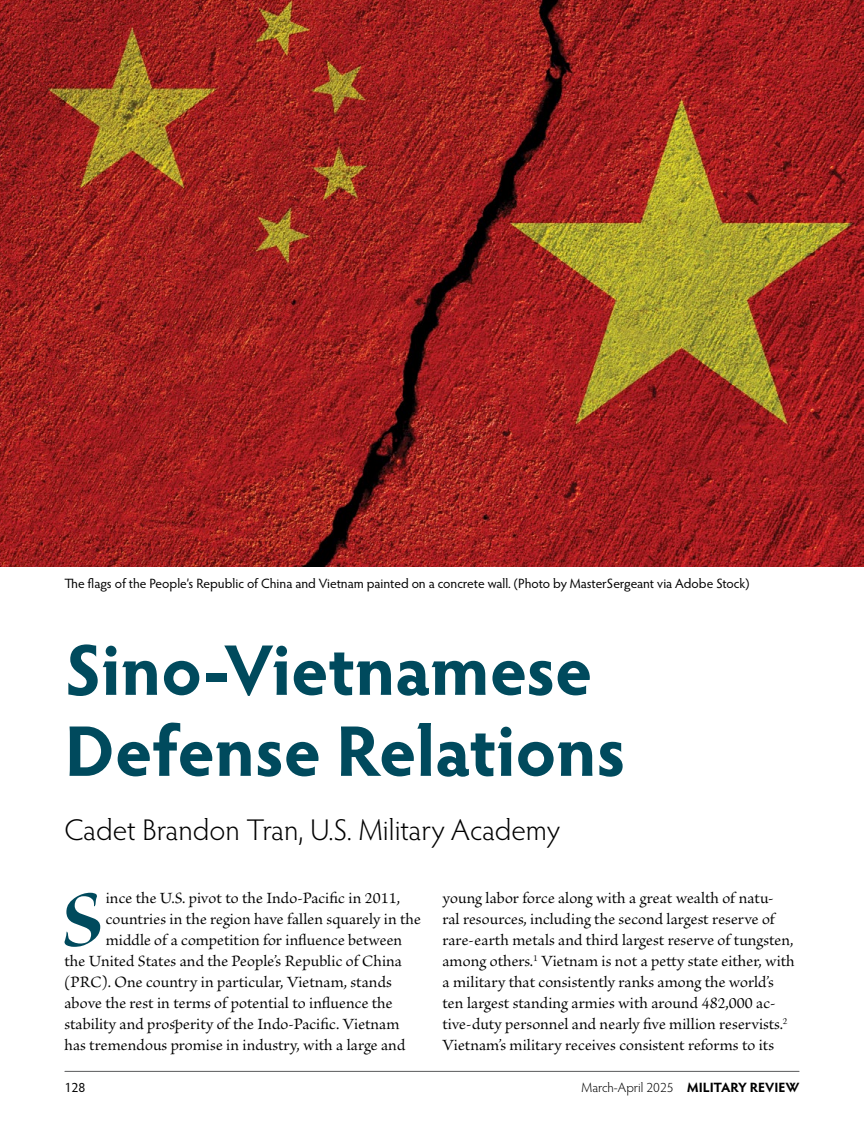
<style>
.page{position:relative;width:864px;height:1134px;background:#fff}
.page>*{position:absolute;margin:0;border:0;box-sizing:border-box;transform-origin:0 0}
.body-first{font:87.3px "Brioso Pro Bold Disp";color:#004a5d}
.title__H1{font:700 72px/81px "Hypatia Sans Pro";letter-spacing:-.005em;color:#004a5d}
.author{font:300 30px "Hypatia Sans Pro";color:#000}
.body-first-2{font:16.5px/21px "Brioso Pro";color:#000}
.cutline{font:13.5px "Hypatia Sans Pro";color:#000}
.t1{font:300 13.5px "Hypatia Sans Pro";color:#000}
.s1{font-weight:700}
</style>
<div class="page">
<hr style="left:65px;top:1071px;width:734px;height:1px;background:#58595b">
<img style="left:0;top:0;width:864px;height:566px">
<p class="cutline" style="left:64px;top:574px;width:686px">The flags of the People’s Republic of China and Vietnam painted on a concrete wall. (Photo by MasterSergeant via Adobe Stock)</p>
<h1 class="title__H1" style="left:64px;top:626px;width:563px">Sino-Vietnamese<br>Defense Relations</h1>
<p class="author" style="left:64px;top:810px;width:497px">Cadet Brandon Tran, U.S. Military Academy</p>
<p class="body-first" style="left:61px;top:874px;width:44px">S</p>
<p class="body-first-2" style="left:106px;top:888px;width:296px">ince the U.S. pivot to the Indo-Pacific in 2011,</p>
<p class="body-first-2" style="left:106px;top:909px;width:317px">countries in the region have fallen squarely in the</p>
<p class="body-first-2" style="left:106px;top:930px;width:298px">middle of a competition for influence between</p>
<p class="body-first-2" style="left:64px;top:951px;width:339px">the United States and the People’s Republic of China</p>
<p class="body-first-2" style="left:64px;top:972px;width:329px">(PRC). One country in particular, Vietnam, stands</p>
<p class="body-first-2" style="left:64px;top:993px;width:330px">above the rest in terms of potential to influence the</p>
<p class="body-first-2" style="left:64px;top:1014px;width:337px">stability and prosperity of the Indo-Pacific. Vietnam</p>
<p class="body-first-2" style="left:64px;top:1035px;width:342px">has tremendous promise in industry, with a large and</p>
<p class="body-first-2" style="left:442px;top:888px;width:354px">young labor force along with a great wealth of natu&shy;ral resources, including the second largest reserve of rare-earth metals and third largest reserve of tungsten, among others.<sup>1</sup> Vietnam is not a petty state either, with a military that consistently ranks among the world’s ten largest standing armies with around 482,000 ac&shy;tive-duty personnel and nearly five million reservists.<sup>2<br></sup>Vietnam’s military receives consistent reforms to its</p>
<p class="cutline" style="left:64px;top:1078px;width:22px">128</p>
<p class="t1" style="left:581px;top:1079px;width:220px">March-April 2025 <span class="s1">MILITARY REVIEW</span></p>
</div>
